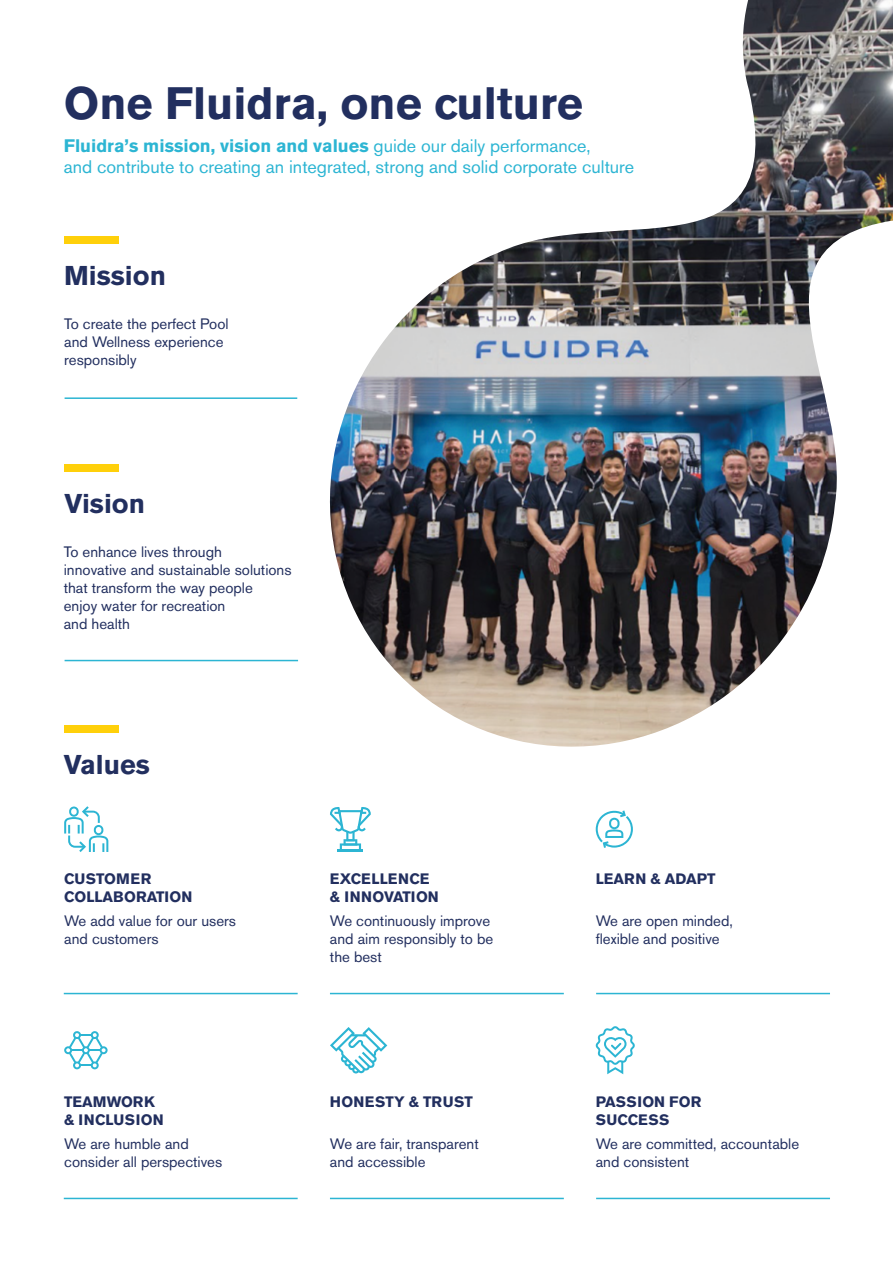
<style>
.page{position:relative;width:893px;height:1263px;background:#fff}
.page>*{position:absolute;margin:0;border:0;box-sizing:border-box;transform-origin:0 0}
.t1{font:700 45px "Akzidenz Grotesk BE";color:#222f5f}
.t2{font:700 27px "Akzidenz Grotesk BE";color:#222f5f}
.t3{font:18px/21px "Akzidenz Grotesk BE";color:#2cb5d3}
.t4{font:15px/18px "Akzidenz Grotesk BE";color:#222f5f}
.t5{font:700 15px/18px "Akzidenz Grotesk BE";color:#222f5f}
.t6{font:700 15px/18px "Akzidenz Grotesk BE";letter-spacing:.02em;color:#222f5f}
.s1{font-weight:700}
</style>
<div class="page">
<svg style="left:64px;top:806px;width:44px;height:46px"></svg>
<svg style="left:330px;top:807px;width:41px;height:44px"></svg>
<svg style="left:596px;top:810px;width:37px;height:38px"></svg>
<svg style="left:64px;top:1031px;width:44px;height:38px"></svg>
<svg style="left:330px;top:1027px;width:57px;height:46px"></svg>
<svg style="left:595px;top:1026px;width:40px;height:48px"></svg>
<hr style="left:64px;top:993px;width:234px;height:1px;background:#2cb5d3">
<hr style="left:64px;top:1198px;width:234px;height:1px;background:#2cb5d3">
<hr style="left:330px;top:993px;width:234px;height:1px;background:#2cb5d3">
<hr style="left:330px;top:1198px;width:234px;height:1px;background:#2cb5d3">
<hr style="left:596px;top:993px;width:234px;height:1px;background:#2cb5d3">
<hr style="left:596px;top:1198px;width:234px;height:1px;background:#2cb5d3">
<hr style="left:65px;top:397px;width:232px;height:2px;background:#2cb5d3">
<div style="left:65px;top:237px;width:54px;height:7px;background:#ffd00a"></div>
<hr style="left:65px;top:660px;width:233px;height:1px;background:#2cb5d3">
<div style="left:65px;top:465px;width:54px;height:7px;background:#ffd00a"></div>
<div style="left:65px;top:725px;width:54px;height:7px;background:#ffd00a"></div>
<img style="left:329px;top:0;width:564px;height:747px">
<h1 class="t1" style="left:64px;top:77px;width:521px">One Fluidra, one culture</h1>
<p class="t3" style="left:64px;top:135px;width:572px"><span class="s1">Fluidra’s mission, vision and values</span> guide our daily performance,<br>and contribute to creating an integrated, strong and solid corporate culture</p>
<h2 class="t2" style="left:64px;top:260px;width:103px">Mission</h2>
<p class="t4" style="left:64px;top:315px;width:166px">To create the perfect Pool and Wellness experience responsibly</p>
<h2 class="t2" style="left:65px;top:488px;width:82px">Vision</h2>
<p class="t4" style="left:64px;top:543px;width:229px">To enhance lives through<br>innovative and sustainable solutions that transform the way people<br>enjoy water for recreation<br>and health</p>
<h2 class="t2" style="left:64px;top:749px;width:88px">Values</h2>
<p class="t5" style="left:64px;top:870px;width:130px">CUSTOMER<br>COLLABORATION</p>
<p class="t5" style="left:330px;top:870px;width:110px">EXCELLENCE &amp; INNOVATION</p>
<p class="t5" style="left:596px;top:870px;width:121px">LEARN &amp; ADAPT</p>
<p class="t4" style="left:64px;top:912px;width:173px">We add value for our users and customers</p>
<p class="t4" style="left:330px;top:912px;width:165px">We continuously improve and aim responsibly to be the best</p>
<p class="t4" style="left:596px;top:912px;width:139px">We are open minded, flexible and positive</p>
<p class="t5" style="left:64px;top:1093px;width:101px">TEAMWORK &amp; INCLUSION</p>
<p class="t5" style="left:330px;top:1093px;width:144px">HONESTY &amp; TRUST</p>
<p class="t6" style="left:596px;top:1093px;width:107px">PASSION FOR<br>SUCCESS</p>
<p class="t4" style="left:64px;top:1135px;width:160px">We are humble and consider all perspectives</p>
<p class="t4" style="left:330px;top:1135px;width:150px">We are fair, transparent and accessible</p>
<p class="t4" style="left:596px;top:1135px;width:205px">We are committed, accountable and consistent</p>
</div>
